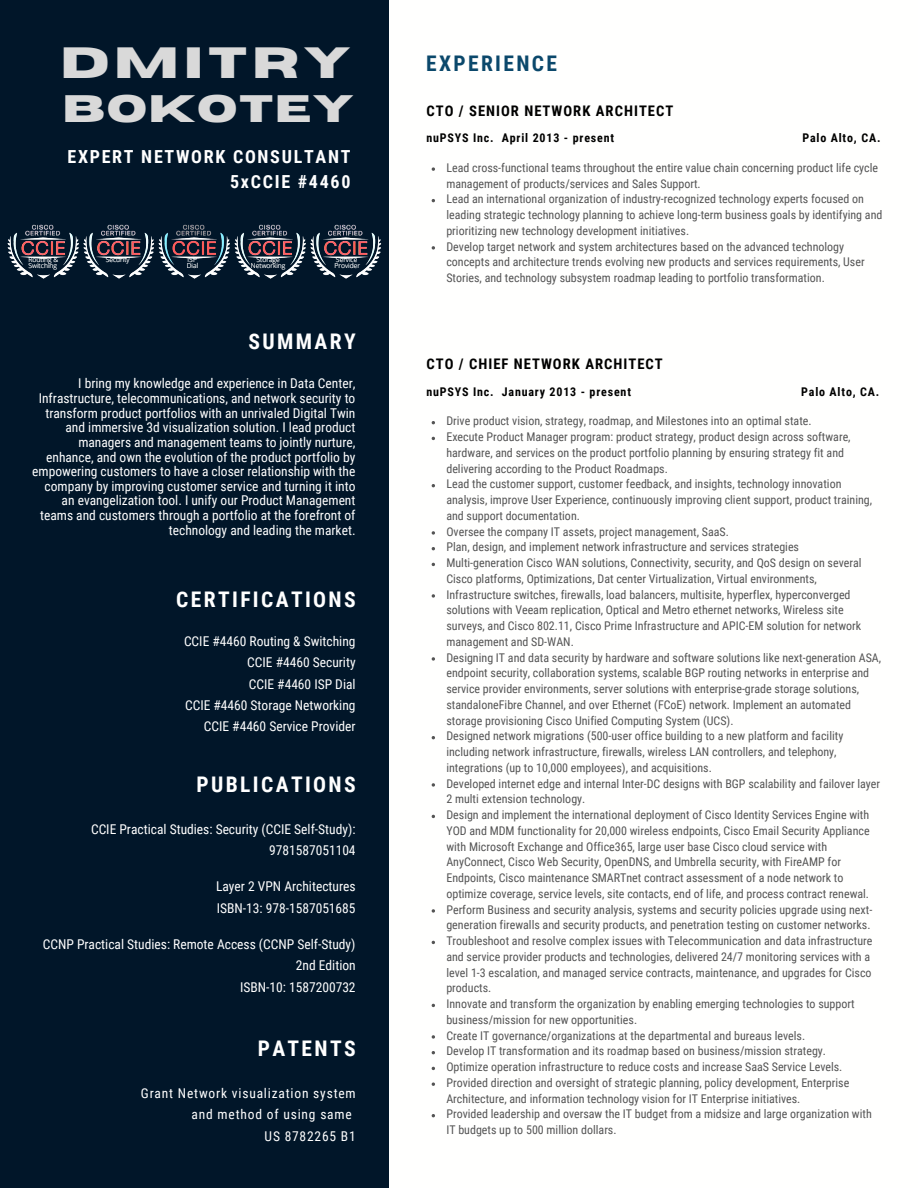
<style>
.page{position:relative;width:918px;height:1188px;background:#fff}
.page>*{position:absolute;margin:0;border:0;box-sizing:border-box;transform-origin:0 0}
.t1{font:700 43.5px "Horizon";letter-spacing:.11em;color:#d9d9d9}
.t2{font:700 38.1px "Horizon";letter-spacing:.04em;color:#d9d9d9}
.t3{font:700 21.45px "Roboto Condensed";letter-spacing:.11em;color:#fff}
.t4{font:700 21.45px "Roboto Condensed";letter-spacing:.11em;color:#0b486b}
.t5{font:700 18px "Roboto Condensed";letter-spacing:.095em;color:#fff}
.t6{font:700 14.55px "Roboto Condensed";letter-spacing:.07em;color:#000}
.t7{font:13.5px/14.7px "Roboto Condensed";color:#fff;text-align:right}
.t8{font:13.5px "Roboto Condensed";letter-spacing:.06em;color:#fff}
.t9{font:12px/15.8px "Roboto Condensed";color:#545454}
.t10{font:700 12px "Roboto Condensed";letter-spacing:.07em;color:#000}
.t11{font:300 6.75px "Open Sans";color:#fff}
</style>
<div class="page">
<div style="left:0;top:0;width:389px;height:1188px;background:#011629"></div>
<svg style="left:432px;top:167px;width:3px;height:4px"></svg>
<svg style="left:432px;top:246px;width:3px;height:4px"></svg>
<img style="left:7px;top:224px;width:375px;height:55px">
<svg style="left:432px;top:531px;width:3px;height:4px"></svg>
<svg style="left:432px;top:594px;width:3px;height:4px"></svg>
<svg style="left:432px;top:657px;width:3px;height:4px"></svg>
<svg style="left:432px;top:783px;width:3px;height:4px"></svg>
<svg style="left:432px;top:909px;width:3px;height:4px"></svg>
<svg style="left:432px;top:1035px;width:3px;height:4px"></svg>
<svg style="left:432px;top:1082px;width:3px;height:4px"></svg>
<p class="t1" style="left:60px;top:42px;width:292px">DMITRY</p>
<p class="t2" style="left:63px;top:90px;width:293px">BOKOTEY</p>
<p class="t5" style="left:67px;top:146px;width:285px">EXPERT NETWORK CONSULTANT</p>
<p class="t5" style="left:230px;top:171px;width:122px">5xCCIE #4460</p>
<p class="t11" style="left:29px;top:255px;width:31px">Routing &amp;</p>
<p class="t11" style="left:106px;top:255px;width:26px">Security</p>
<p class="t11" style="left:188px;top:255px;width:11px">ISP</p>
<p class="t11" style="left:257px;top:255px;width:25px">Storage</p>
<p class="t11" style="left:336px;top:255px;width:23px">Service</p>
<p class="t11" style="left:29px;top:261px;width:30px">Switching</p>
<p class="t11" style="left:187px;top:261px;width:13px">Dial</p>
<p class="t11" style="left:251px;top:261px;width:36px">Networking</p>
<p class="t11" style="left:335px;top:261px;width:27px">Provider</p>
<p class="t3" style="left:249px;top:329px;width:109px">SUMMARY</p>
<p class="t7" style="left:32px;top:376px;width:325px">I bring my knowledge and experience in Data Center, Infrastructure, telecommunications, and network security to transform product portfolios with an unrivaled Digital Twin and immersive 3d visualization solution. I lead product managers and management teams to jointly nurture, enhance, and own the evolution of the product portfolio by empowering customers to have a closer relationship with the company by improving customer service and turning it into an evangelization tool. I unify our Product Management teams and customers through a portfolio at the forefront of technology and leading the market.</p>
<p class="t3" style="left:176px;top:587px;width:181px">CERTIFICATIONS</p>
<p class="t7" style="left:184px;top:634px;width:173px">CCIE #4460 Routing &amp; Switching</p>
<p class="t7" style="left:247px;top:655px;width:110px">CCIE #4460 Security</p>
<p class="t7" style="left:249px;top:677px;width:108px">CCIE #4460 ISP Dial</p>
<p class="t7" style="left:185px;top:698px;width:172px">CCIE #4460 Storage Networking</p>
<p class="t7" style="left:204px;top:720px;width:153px">CCIE #4460 Service Provider</p>
<p class="t3" style="left:197px;top:772px;width:161px">PUBLICATIONS</p>
<p class="t7" style="left:91px;top:819px;width:266px;line-height:21.3px">CCIE Practical Studies: Security (CCIE Self-Study):<br>9781587051104</p>
<p class="t7" style="left:216px;top:879px;width:141px">Layer 2 VPN Architectures</p>
<p class="t7" style="left:217px;top:901px;width:140px">ISBN-13: 978-1587051685</p>
<p class="t7" style="left:43px;top:934px;width:314px;line-height:21.3px">CCNP Practical Studies: Remote Access (CCNP Self-Study)<br>2nd Edition</p>
<p class="t7" style="left:240px;top:980px;width:117px">ISBN-10: 1587200732</p>
<p class="t3" style="left:258px;top:1036px;width:100px">PATENTS</p>
<p class="t8" style="left:141px;top:1085px;width:216px">Grant Network visualization system</p>
<p class="t8" style="left:192px;top:1107px;width:162px">and method of using same</p>
<p class="t8" style="left:265px;top:1128px;width:93px">US 8782265 B1</p>
<p class="t4" style="left:426px;top:52px;width:132px">EXPERIENCE</p>
<p class="t6" style="left:426px;top:102px;width:249px">CTO / SENIOR NETWORK ARCHITECT</p>
<p class="t10" style="left:426px;top:131px;width:189px">nuPSYS Inc. April 2013 - present</p>
<p class="t10" style="left:802px;top:131px;width:80px">Palo Alto, CA.</p>
<p class="t9" style="left:446px;top:160px;width:433px">Lead cross-functional teams throughout the entire value chain concerning product life cycle management of products/services and Sales Support.</p>
<p class="t9" style="left:446px;top:191px;width:438px">Lead an international organization of industry-recognized technology experts focused on leading strategic technology planning to achieve long-term business goals by identifying and prioritizing new technology development initiatives.</p>
<p class="t9" style="left:446px;top:239px;width:420px">Develop target network and system architectures based on the advanced technology concepts and architecture trends evolving new products and services requirements, User<br>Stories, and technology subsystem roadmap leading to portfolio transformation.</p>
<p class="t6" style="left:426px;top:356px;width:238px">CTO / CHIEF NETWORK ARCHITECT</p>
<p class="t10" style="left:426px;top:385px;width:206px">nuPSYS Inc. January 2013 - present</p>
<p class="t10" style="left:801px;top:385px;width:80px">Palo Alto, CA.</p>
<p class="t9" style="left:446px;top:414px;width:367px">Drive product vision, strategy, roadmap, and Milestones into an optimal state.</p>
<p class="t9" style="left:446px;top:429px;width:406px">Execute Product Manager program: product strategy, product design across software, hardware, and services on the product portfolio planning by ensuring strategy fit and delivering according to the Product Roadmaps.</p>
<p class="t9" style="left:446px;top:477px;width:427px">Lead the customer support, customer feedback, and insights, technology innovation analysis, improve User Experience, continuously improving client support, product training, and support documentation.</p>
<p class="t9" style="left:446px;top:524px;width:284px">Oversee the company IT assets, project management, SaaS.</p>
<p class="t9" style="left:446px;top:540px;width:354px">Plan, design, and implement network infrastructure and services strategies</p>
<p class="t9" style="left:446px;top:555px;width:417px">Multi-generation Cisco WAN solutions, Connectivity, security, and QoS design on several<br>Cisco platforms, Optimizations, Dat center Virtualization, Virtual environments,</p>
<p class="t9" style="left:446px;top:587px;width:416px">Infrastructure switches, firewalls, load balancers, multisite, hyperflex, hyperconverged solutions with Veeam replication, Optical and Metro ethernet networks, Wireless site surveys, and Cisco 802.11, Cisco Prime Infrastructure and APIC-EM solution for network management and SD-WAN.</p>
<p class="t9" style="left:446px;top:650px;width:436px">Designing IT and data security by hardware and software solutions like next-generation ASA, endpoint security, collaboration systems, scalable BGP routing networks in enterprise and service provider environments, server solutions with enterprise-grade storage solutions, standaloneFibre Channel, and over Ethernet (FCoE) network. Implement an automated storage provisioning Cisco Unified Computing System (UCS).</p>
<p class="t9" style="left:446px;top:729px;width:398px">Designed network migrations (500-user office building to a new platform and facility including network infrastructure, firewalls, wireless LAN controllers, and telephony, integrations (up to 10,000 employees), and acquisitions.</p>
<p class="t9" style="left:446px;top:776px;width:435px">Developed internet edge and internal Inter-DC designs with BGP scalability and failover layer<br>2 multi extension technology.</p>
<p class="t9" style="left:446px;top:807px;width:425px">Design and implement the international deployment of Cisco Identity Services Engine with YOD and MDM functionality for 20,000 wireless endpoints, Cisco Email Security Appliance with Microsoft Exchange and Office365, large user base Cisco cloud service with AnyConnect, Cisco Web Security, OpenDNS, and Umbrella security, with FireAMP for Endpoints, Cisco maintenance SMARTnet contract assessment of a node network to optimize coverage, service levels, site contacts, end of life, and process contract renewal.</p>
<p class="t9" style="left:446px;top:902px;width:427px">Perform Business and security analysis, systems and security policies upgrade using next&shy;generation firewalls and security products, and penetration testing on customer networks.</p>
<p class="t9" style="left:446px;top:933px;width:428px">Troubleshoot and resolve complex issues with Telecommunication and data infrastructure and service provider products and technologies, delivered 24/7 monitoring services with a level 1-3 escalation, and managed service contracts, maintenance, and upgrades for Cisco products.</p>
<p class="t9" style="left:446px;top:996px;width:410px">Innovate and transform the organization by enabling emerging technologies to support business/mission for new opportunities.</p>
<p class="t9" style="left:446px;top:1028px;width:360px">Create IT governance/organizations at the departmental and bureaus levels.</p>
<p class="t9" style="left:446px;top:1044px;width:381px">Develop IT transformation and its roadmap based on business/mission strategy.</p>
<p class="t9" style="left:446px;top:1059px;width:398px">Optimize operation infrastructure to reduce costs and increase SaaS Service Levels.</p>
<p class="t9" style="left:446px;top:1075px;width:404px">Provided direction and oversight of strategic planning, policy development, Enterprise<br>Architecture, and information technology vision for IT Enterprise initiatives.</p>
<p class="t9" style="left:446px;top:1107px;width:427px">Provided leadership and oversaw the IT budget from a midsize and large organization with<br>IT budgets up to 500 million dollars.</p>
</div>
